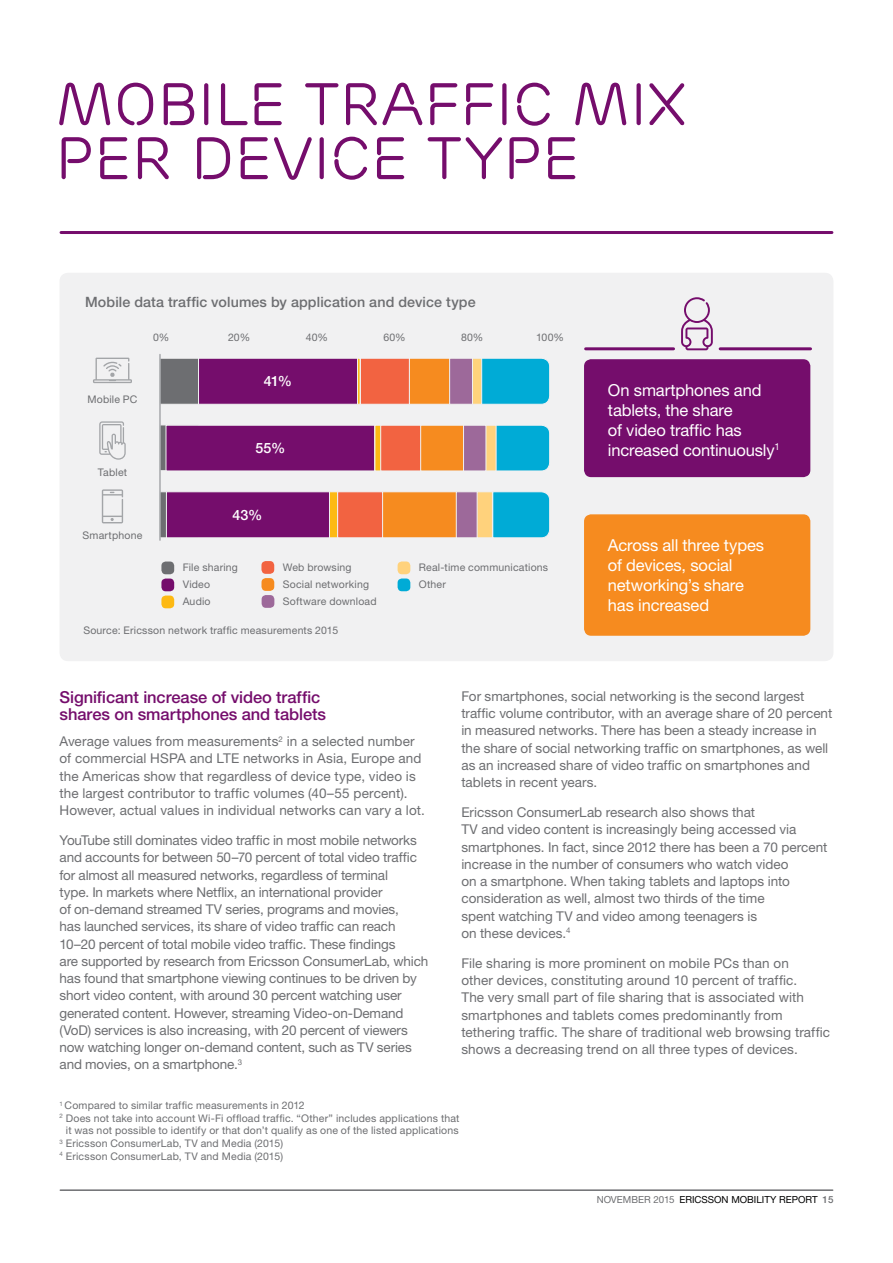
<style>
.page{position:relative;width:893px;height:1263px;background:#fff}
.page>*{position:absolute;margin:0;border:0;box-sizing:border-box;transform-origin:0 0}
.t1{font:60px/54px "Ericsson Capital";color:#750d6c}
.t2{font:16.5px/19.8px "Ericsson Sans";letter-spacing:-.01em;color:#fff}
.t3{font:500 16.5px/17.2px "Ericsson Sans";letter-spacing:-.005em;color:#750d6c}
.t4{font:500 14.25px "Ericsson Sans";letter-spacing:.01em;color:#6d6e71}
.t5{font:500 14.25px "Ericsson Sans";color:#fff}
.t6{font:13.5px/17.2px "Ericsson Sans";color:#6d6e71}
.t7{font:10.5px/17px "Ericsson Sans";letter-spacing:.02em;color:#6d6e71}
.t8{font:9.75px "Ericsson Sans";color:#000}
.s1{color:#6d6e71}
.s2{font-weight:500;color:#6d6e71}
</style>
<div class="page">
<hr style="left:60px;top:1189px;width:773px;height:2px;background:#6d6e71">
<div style="left:60px;top:273px;width:773px;height:388px;background:#f1f1f2;border-radius:9px"></div>
<svg style="left:161px;top:425px;width:5px;height:46px"></svg>
<svg style="left:496px;top:425px;width:54px;height:46px;background:#0fafd7"></svg>
<svg style="left:93px;top:358px;width:39px;height:25px"></svg>
<svg style="left:99px;top:421px;width:27px;height:39px"></svg>
<svg style="left:102px;top:489px;width:21px;height:34px"></svg>
<div style="left:398px;top:561px;width:12px;height:13px;background:#ffd27c;border-radius:4px"></div>
<div style="left:161px;top:561px;width:13px;height:13px;background:#6d6e71;border-radius:4px"></div>
<div style="left:161px;top:578px;width:13px;height:13px;background:#750d6c;border-radius:4px"></div>
<div style="left:161px;top:595px;width:13px;height:13px;background:#fdb913;border-radius:4px"></div>
<div style="left:261px;top:561px;width:13px;height:13px;background:#f26341;border-radius:4px"></div>
<div style="left:261px;top:578px;width:13px;height:13px;background:#f68b1f;border-radius:4px"></div>
<div style="left:262px;top:595px;width:12px;height:13px;background:#9d699a;border-radius:4px"></div>
<div style="left:398px;top:578px;width:12px;height:13px;background:#00abd6;border-radius:4px"></div>
<div style="left:166px;top:425px;width:209px;height:46px;background:#750d6c;border:1px solid #f1f1f2"></div>
<div style="left:375px;top:425px;width:8px;height:46px;background:#fdb913"></div>
<div style="left:380px;top:425px;width:44px;height:46px;background:#f26341;border:1px solid #f1f1f2"></div>
<div style="left:420px;top:425px;width:47px;height:46px;background:#f68b1f;border:1px solid #f1f1f2"></div>
<div style="left:482px;top:425px;width:14px;height:46px;background:#ffd27c;border:1px solid #f1f1f2"></div>
<div style="left:463px;top:425px;width:23px;height:46px;background:#9d699a;border:1px solid #f1f1f2"></div>
<div style="left:159px;top:491px;width:40px;height:47px;background:#6d6e71;border:1px solid #f1f1f2"></div>
<div style="left:159px;top:358px;width:40px;height:47px;background:#6d6e71;border:1px solid #f1f1f2"></div>
<div style="left:166px;top:491px;width:165px;height:47px;background:#750d6c;border:1px solid #f1f1f2"></div>
<div style="left:198px;top:358px;width:161px;height:47px;background:#750d6c;border:1px solid #f1f1f2"></div>
<div style="left:329px;top:491px;width:9px;height:47px;background:#fdb913;border:1px solid #f1f1f2"></div>
<svg style="left:357px;top:358px;width:3px;height:47px"></svg>
<div style="left:337px;top:491px;width:50px;height:47px;background:#f26341;border:1px solid #f1f1f2"></div>
<div style="left:360px;top:358px;width:50px;height:47px;background:#f26341;border:1px solid #f1f1f2"></div>
<div style="left:383px;top:492px;width:78px;height:46px;background:#f68b1f"></div>
<div style="left:382px;top:491px;width:79px;height:47px;border:1px solid #f1f1f2"></div>
<div style="left:409px;top:358px;width:46px;height:46px;background:#f68b1f"></div>
<div style="left:409px;top:358px;width:47px;height:47px;border:1px solid #f1f1f2"></div>
<div style="left:456px;top:491px;width:24px;height:47px;background:#9d699a;border:1px solid #f1f1f2"></div>
<div style="left:449px;top:358px;width:25px;height:47px;background:#9d699a;border:1px solid #f1f1f2"></div>
<svg style="left:493px;top:491px;width:57px;height:47px;background:#11afd7"></svg>
<svg style="left:482px;top:358px;width:68px;height:47px;background:#0fafd7"></svg>
<hr style="left:61px;top:231px;width:771px;height:3px;background:#750d6c">
<div style="left:477px;top:491px;width:16px;height:47px;background:#ffd27c;border:1px solid #f1f1f2"></div>
<div style="left:472px;top:358px;width:10px;height:47px;background:#ffd27c;border:1px solid #f1f1f2"></div>
<svg style="left:681px;top:297px;width:32px;height:53px"></svg>
<div style="left:585px;top:360px;width:225px;height:116px;background:#750d6c;border-radius:6px"></div>
<div style="left:584px;top:359px;width:226px;height:118px;border:2px solid #750d6c;border-radius:6px"></div>
<div style="left:585px;top:515px;width:225px;height:120px;background:#f68b1f;border-radius:6px"></div>
<div style="left:584px;top:514px;width:226px;height:122px;border:2px solid #f68b1f;border-radius:6px"></div>
<hr style="left:586px;top:347px;width:88px;height:3px;background:#750d6c">
<hr style="left:720px;top:347px;width:90px;height:3px;background:#750d6c">
<hr style="left:159px;top:354px;width:2px;height:186px;background:#a7a9ac">
<h1 class="t1" style="left:55px;top:78px;width:633px">MOBILE TRAFFIC MIX<br>PER DEVICE TYPE</h1>
<p class="t4" style="left:85px;top:294px;width:392px">Mobile data traffic volumes by application and device type</p>
<p class="t7" style="left:153px;top:329px;width:18px">0%</p>
<p class="t7" style="left:228px;top:329px;width:24px">20%</p>
<p class="t7" style="left:306px;top:329px;width:24px">40%</p>
<p class="t7" style="left:383px;top:329px;width:24px">60%</p>
<p class="t7" style="left:461px;top:329px;width:24px">80%</p>
<p class="t7" style="left:536px;top:329px;width:29px">100%</p>
<p class="t7" style="left:87px;top:390px;width:52px">Mobile PC</p>
<p class="t7" style="left:98px;top:464px;width:31px">Tablet</p>
<p class="t7" style="left:83px;top:527px;width:61px">Smartphone</p>
<p class="t5" style="left:264px;top:373px;width:30px">41%</p>
<p class="t5" style="left:255px;top:440px;width:31px">55%</p>
<p class="t5" style="left:232px;top:507px;width:31px">43%</p>
<p class="t7" style="left:183px;top:559px;width:57px">File sharing<br>Video<br>Audio</p>
<p class="t7" style="left:283px;top:558px;width:88px">Web browsing<br>Social networking</p>
<p class="t7" style="left:419px;top:559px;width:131px">Real-time communications</p>
<p class="t7" style="left:419px;top:576px;width:29px">Other</p>
<p class="t7" style="left:283px;top:592px;width:95px">Software download</p>
<p class="t7" style="left:83px;top:622px;width:256px">Source: Ericsson network traffic measurements 2015</p>
<p class="t2" style="left:608px;top:381px;width:173px">On smartphones and tablets, the share<br>of video traffic has increased continuously<sup>1</sup></p>
<p class="t2" style="left:608px;top:536px;width:158px">Across all three types of devices, social networking’s share has increased</p>
<p class="t3" style="left:60px;top:688px;width:268px">Significant increase of video traffic shares on smartphones and tablets</p>
<p class="t6" style="left:60px;top:733px;width:367px">Average values from measurements<sup>2</sup> in a selected number of commercial HSPA and LTE networks in Asia, Europe and the Americas show that regardless of device type, video is the largest contributor to traffic volumes (40–55 percent).<br>However, actual values in individual networks can vary a lot.</p>
<p class="t6" style="left:60px;top:832px;width:370px">YouTube still dominates video traffic in most mobile networks and accounts for between 50–70 percent of total video traffic for almost all measured networks, regardless of terminal<br>type. In markets where Netflix, an international provider<br>of on-demand streamed TV series, programs and movies,<br>has launched services, its share of video traffic can reach 10–20 percent of total mobile video traffic. These findings<br>are supported by research from Ericsson ConsumerLab, which has found that smartphone viewing continues to be driven by short video content, with around 30 percent watching user generated content. However, streaming Video-on-Demand (VoD) services is also increasing, with 20 percent of viewers now watching longer on-demand content, such as TV series and movies, on a smartphone.<sup>3</sup></p>
<p class="t6" style="left:461px;top:687px;width:372px">For smartphones, social networking is the second largest traffic volume contributor, with an average share of 20 percent in measured networks. There has been a steady increase in the share of social networking traffic on smartphones, as well as an increased share of video traffic on smartphones and tablets in recent years.</p>
<p class="t6" style="left:461px;top:804px;width:368px">Ericsson ConsumerLab research also shows that<br>TV and video content is increasingly being accessed via smartphones. In fact, since 2012 there has been a 70 percent increase in the number of consumers who watch video<br>on a smartphone. When taking tablets and laptops into consideration as well, almost two thirds of the time<br>spent watching TV and video among teenagers is<br>on these devices.<sup>4</sup></p>
<p class="t6" style="left:461px;top:954px;width:370px">File sharing is more prominent on mobile PCs than on<br>other devices, constituting around 10 percent of traffic.<br>The very small part of file sharing that is associated with smartphones and tablets comes predominantly from tethering traffic. The share of traditional web browsing traffic shows a decreasing trend on all three types of devices.</p>
<p class="t7" style="left:60px;top:1097px;width:247px"><sup>1</sup> Compared to similar traffic measurements in 2012</p>
<p class="t7" style="left:60px;top:1110px;width:402px"><sup>2</sup> Does not take into account Wi-Fi offload traffic. “Other” includes applications that</p>
<p class="t7" style="left:66px;top:1122px;width:394px">it was not possible to identify or that don’t qualify as one of the listed applications</p>
<p class="t7" style="left:60px;top:1135px;width:225px"><sup>3</sup> Ericsson ConsumerLab, TV and Media (2015)</p>
<p class="t7" style="left:60px;top:1147px;width:225px"><sup>4</sup> Ericsson ConsumerLab, TV and Media (2015)</p>
<p class="t8" style="left:597px;top:1194px;width:238px"><span class="s1">NOVEMBER 2015</span> ERICSSON MOBILITY REPORT <span class="s2">15</span></p>
</div>
